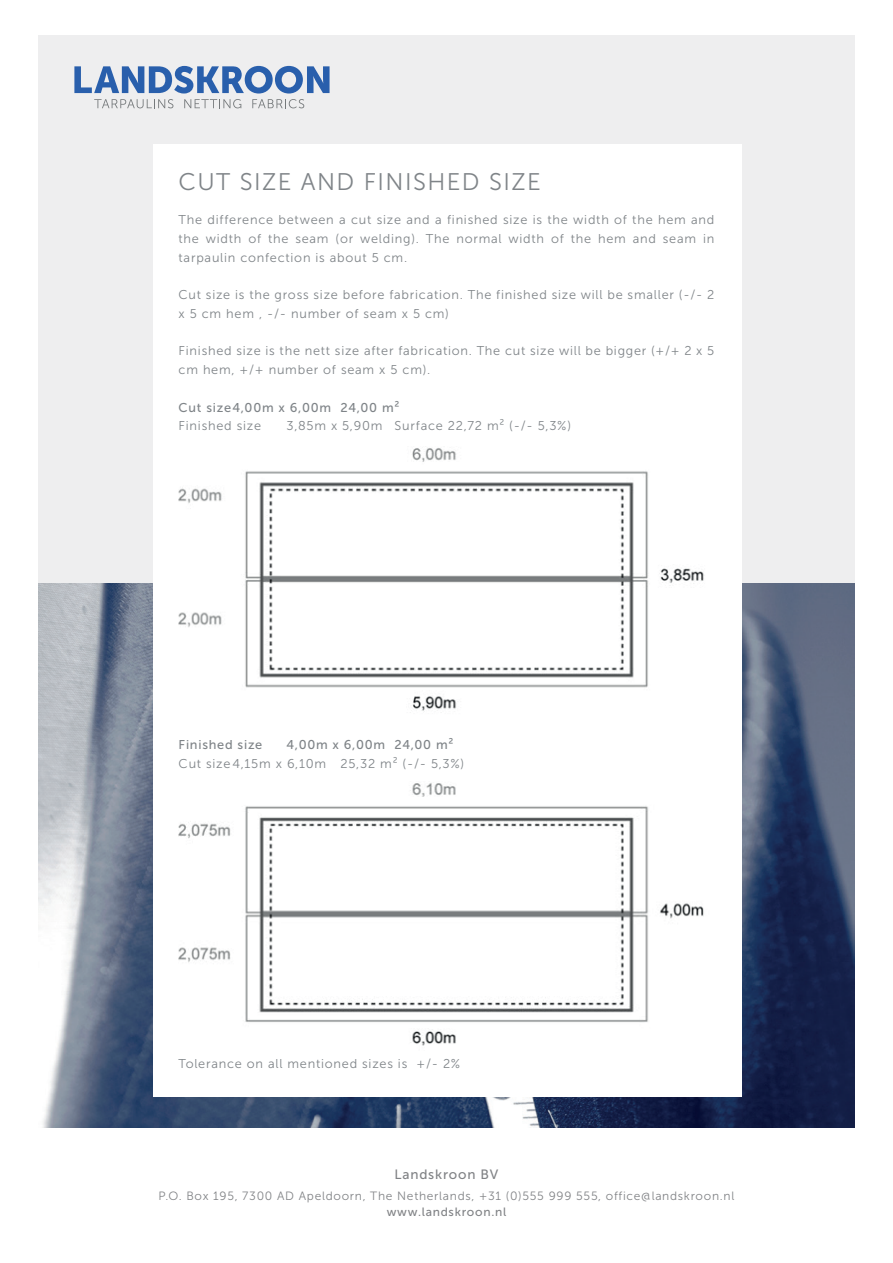
<style>
.page{position:relative;width:893px;height:1263px;background:#fff}
.page>*{position:absolute;margin:0;border:0;box-sizing:border-box;transform-origin:0 0}
.t1{font:24px "Museo Sans 300";letter-spacing:.06em;color:#7f8488}
.t2{font:13.5px "Museo Sans 500";letter-spacing:.06em;color:#818386}
.t3{font:12.75px/18.8px "Museo Sans 300";letter-spacing:.06em;color:#7f8488}
.t4{font:12.75px "Museo Sans 500";letter-spacing:.06em;color:#7f8488}
.t5{font:12px "Museo Sans 300";letter-spacing:.06em;color:#818386}
.t6{font:12px "Museo Sans 500";letter-spacing:.06em;color:#818386}
</style>
<div class="page">
<div style="left:38px;top:35px;width:817px;height:700px;background:#eeeeef"></div>
<svg style="left:74px;top:66px;width:256px;height:42px"></svg>
<img style="left:38px;top:583px;width:817px;height:545px">
<div style="left:153px;top:145px;width:588px;height:952px;background:#fff"></div>
<img style="left:179px;top:448px;width:525px;height:263px">
<img style="left:179px;top:783px;width:525px;height:263px">
<h1 class="t1" style="left:179px;top:169px;width:364px">CUT SIZE AND FINISHED SIZE</h1>
<p class="t3" style="left:179px;top:210px;width:537px;text-align:justify">The difference between a cut size and a finished size is the width of the hem and the width of the seam (or welding). The normal width of the hem and seam in tarpaulin confection is about 5 cm.</p>
<p class="t3" style="left:179px;top:285px;width:537px">Cut size is the gross size before fabrication. The finished size will be smaller (-/- 2 x 5 cm hem , -/- number of seam x 5 cm)</p>
<p class="t3" style="left:179px;top:342px;width:537px">Finished size is the nett size after fabrication. The cut size will be bigger (+/+ 2 x 5 cm hem, +/+ number of seam x 5 cm).</p>
<p class="t4" style="left:179px;top:400px;width:222px">Cut size4,00m x 6,00m 24,00 m²</p>
<p class="t3" style="left:179px;top:417px;width:84px">Finished size</p>
<p class="t3" style="left:287px;top:417px;width:286px">3,85m x 5,90m Surface 22,72 m² (-/- 5,3%)</p>
<p class="t4" style="left:179px;top:738px;width:85px">Finished size</p>
<p class="t4" style="left:287px;top:738px;width:168px">4,00m x 6,00m 24,00 m²</p>
<p class="t3" style="left:179px;top:754px;width:287px">Cut size4,15m x 6,10m 25,32 m² (-/- 5,3%)</p>
<p class="t3" style="left:179px;top:1054px;width:283px">Tolerance on all mentioned sizes is +/- 2%</p>
<p class="t2" style="left:394px;top:1166px;width:105px">Landskroon BV</p>
<p class="t5" style="left:159px;top:1189px;width:577px">P.O. Box 195, 7300 AD Apeldoorn, The Netherlands, +31 (0)555 999 555, office@landskroon.nl</p>
<p class="t6" style="left:387px;top:1205px;width:121px">www.landskroon.nl</p>
</div>
